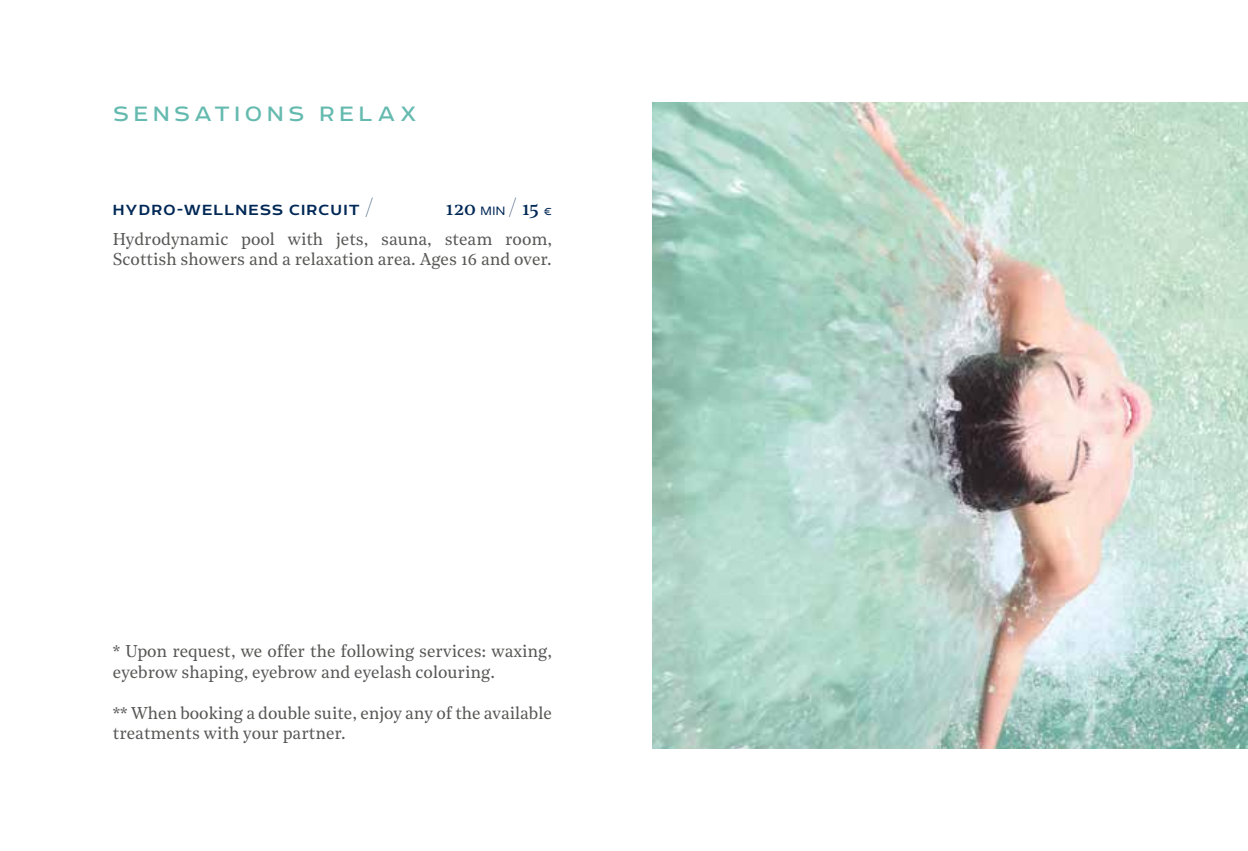
<style>
.page{position:relative;width:1248px;height:851px;background:#fff}
.page>*{position:absolute;margin:0;border:0;box-sizing:border-box;transform-origin:0 0}
.t1{font:24px "Echoes Sans";letter-spacing:.21em;color:#65baaf}
.t2{font:20px "Noe Text";color:#002856}
.t3{font:17px/20.4px "Noe Text";color:#575756}
.t4{font:500 17px "Echoes Sans";letter-spacing:.065em;color:#002856}
.s1{font-family:"Noe Display";font-weight:400;font-size:22px}
.s2{font-family:"Echoes Sans";font-weight:300;font-size:14px}
.s3{font-family:"Noe Display";font-size:22px}
</style>
<div class="page">
<img style="left:652px;top:102px;width:595px;height:646px">
<h1 class="t1" style="left:113px;top:100px;width:304px">SENSATIONS RELAX</h1>
<p class="t4" style="left:113px;top:200px;width:262px">HYDRO-WELLNESS CIRCUIT <span class="s1">/</span></p>
<p class="t2" style="left:445px;top:193px;width:108px">120 <span class="s2">MIN</span> <span class="s3">/</span> 15 <span class="s2">€</span></p>
<p class="t3" style="left:113px;top:228px;width:440px">Hydrodynamic pool with jets, sauna, steam room,<br>Scottish showers and a relaxation area. Ages 16 and over.</p>
<p class="t3" style="left:113px;top:640px;width:440px">* Upon request, we offer the following services: waxing, eyebrow shaping, eyebrow and eyelash colouring.</p>
<p class="t3" style="left:113px;top:701px;width:440px">** When booking a double suite, enjoy any of the available treatments with your partner.</p>
</div>
